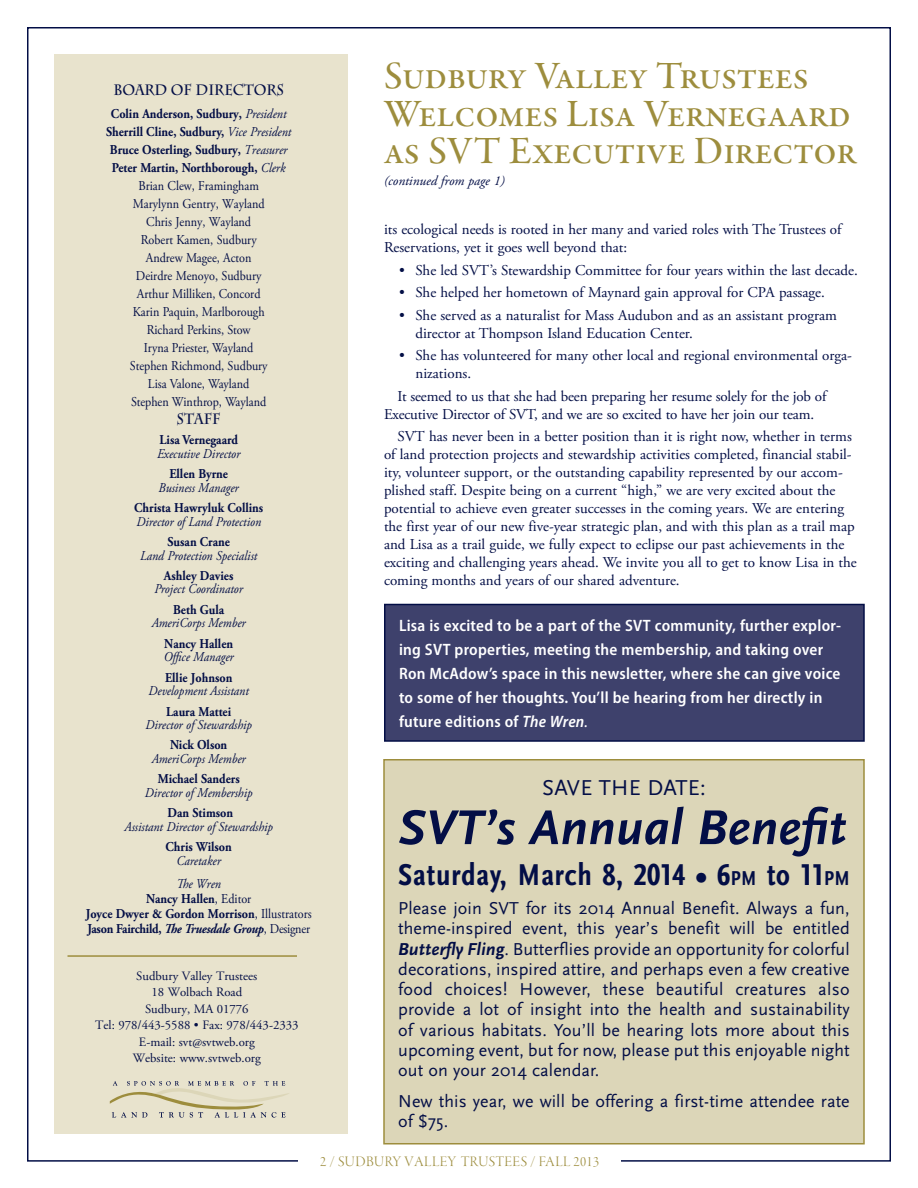
<style>
.page{position:relative;width:918px;height:1188px;background:#fff}
.page>*{position:absolute;margin:0;border:0;box-sizing:border-box;transform-origin:0 0}
.t1{font:italic 700 51px "Scala Sans Pro";letter-spacing:.005em;color:#030e46}
.t2{font:39px/37.5px "Garamond Premr Pro Med Subh";letter-spacing:.01em;color:#9d8d3d}
.t3{font:700 condensed 31.5px "Scala Sans Pro";letter-spacing:.025em;color:#030e46}
.t4{font:22.5px "Scala Sans Pro";letter-spacing:.01em;color:#030e46}
.t5{font:18px/20.2px "Scala Sans Pro";letter-spacing:.005em;color:#030e46;text-align:justify}
.t6{font:600 semi-condensed 16.5px/23.9px "Myriad Pro";letter-spacing:.015em;color:#fff}
.t7{font:15px/18px "Adobe Garamond Pro";color:#030e46}
.t8{font:15px "Garamond Premr Pro Lt Disp";letter-spacing:.025em;color:#9d8d3d}
.t9{font:700 15px "Charlemagne Std";color:#030e46;scale:.9 1}
.t10{font:13.5px/18px "Adobe Garamond Pro";color:#030e46;text-align:center;scale:.9 1}
.t11{font:700 13.5px/15px "Adobe Garamond Pro";color:#030e46;text-align:center;scale:.9 1}
.t12{font:italic 13.5px/23.4px "Adobe Garamond Pro";color:#030e46;scale:.9 1}
.t13{font:italic 13.5px "Adobe Garamond Pro";color:#030e46}
.t14{font:12.75px/16.5px "Adobe Garamond Pro";color:#030e46;text-align:center}
.s1{font-weight:700}
.s2{font-style:italic}
.s3{font-weight:400}
.s4{font-weight:400;font-style:italic;font-stretch:normal}
.s5{font-size:21px}
.s6{font-weight:700;font-style:italic}
</style>
<div class="page">
<div style="left:54px;top:54px;width:294px;height:1080px;background:#e8e3cd"></div>
<svg style="left:109px;top:1081px;width:180px;height:37px"></svg>
<hr style="left:68px;top:955px;width:229px;height:2px;background:#9d8d3d">
<div style="left:385px;top:604px;width:479px;height:137px;background:#3e416c"></div>
<div style="left:384px;top:604px;width:481px;height:138px;border:2px solid #030e46"></div>
<div style="left:384px;top:760px;width:480px;height:384px;background:#dcd6b8"></div>
<div style="left:383px;top:759px;width:482px;height:385px;border:2px solid #9d8d3d"></div>
<p class="t9" style="left:113px;top:81px;width:191px">BOARD OF DIRECTORS</p>
<p class="t10" style="left:106px;top:105px;width:207px"><span class="s1">Colin Anderson, Sudbury,</span> <span class="s2">President<br></span><span class="s1">Sherrill Cline, Sudbury,</span> <span class="s2">Vice President<br></span><span class="s1">Bruce Osterling, Sudbury,</span> <span class="s2">Treasurer<br></span><span class="s1">Peter Martin, Northborough,</span> <span class="s2">Clerk<br></span>Brian Clew, Framingham<br>Marylynn Gentry, Wayland<br>Chris Jenny, Wayland<br>Robert Kamen, Sudbury<br>Andrew Magee, Acton<br>Deirdre Menoyo, Sudbury<br>Arthur Milliken, Concord<br>Karin Paquin, Marlborough<br>Richard Perkins, Stow<br>Iryna Priester, Wayland<br>Stephen Richmond, Sudbury<br>Lisa Valone, Wayland<br>Stephen Winthrop, Wayland</p>
<p class="t9" style="left:177px;top:410px;width:51px">STAFF</p>
<p class="t11" style="left:160px;top:433px;width:89px">Lisa Vernegaard</p>
<p class="t12" style="left:157px;top:442px;width:94px">Executive Director</p>
<p class="t11" style="left:169px;top:467px;width:67px">Ellen Byrne</p>
<p class="t12" style="left:159px;top:476px;width:91px">Business Manager</p>
<p class="t11" style="left:134px;top:501px;width:145px">Christa Hawryluk Collins</p>
<p class="t12" style="left:136px;top:510px;width:140px">Director of Land Protection</p>
<p class="t11" style="left:168px;top:535px;width:71px">Susan Crane</p>
<p class="t12" style="left:140px;top:544px;width:132px">Land Protection Specialist</p>
<p class="t11" style="left:164px;top:568px;width:79px">Ashley Davies</p>
<p class="t12" style="left:155px;top:578px;width:100px">Project Coordinator</p>
<p class="t11" style="left:173px;top:602px;width:58px">Beth Gula</p>
<p class="t12" style="left:152px;top:612px;width:106px">AmeriCorps Member</p>
<p class="t11" style="left:164px;top:636px;width:78px">Nancy Hallen</p>
<p class="t12" style="left:164px;top:646px;width:79px">Office Manager</p>
<p class="t11" style="left:165px;top:670px;width:76px">Ellie Johnson</p>
<p class="t12" style="left:149px;top:680px;width:113px">Development Assistant</p>
<p class="t11" style="left:166px;top:704px;width:74px">Laura Mattei</p>
<p class="t12" style="left:145px;top:713px;width:120px">Director of Stewardship</p>
<p class="t11" style="left:170px;top:738px;width:65px">Nick Olson</p>
<p class="t12" style="left:152px;top:747px;width:106px">AmeriCorps Member</p>
<p class="t11" style="left:158px;top:772px;width:93px">Michael Sanders</p>
<p class="t12" style="left:145px;top:781px;width:121px">Director of Membership</p>
<p class="t11" style="left:168px;top:806px;width:74px">Dan Stimson</p>
<p class="t12" style="left:125px;top:815px;width:166px">Assistant Director of Stewardship</p>
<p class="t11" style="left:166px;top:840px;width:75px">Chris Wilson</p>
<p class="t12" style="left:176px;top:849px;width:51px">Caretaker<br>The Wren</p>
<p class="t11" style="left:86px;top:892px;width:253px">Nancy Hallen<span class="s3">, Editor<br></span>Joyce Dwyer &amp; Gordon Morrison<span class="s3">, Illustrators<br></span>Jason Fairchild, <span class="s2">The Truesdale Group</span><span class="s3">, Designer</span></p>
<p class="t14" style="left:95px;top:968px;width:205px">Sudbury Valley Trustees<br>18 Wolbach Road<br>Sudbury, MA 01776<br>Tel: 978/443-5588 • Fax: 978/443-2333<br>E-mail: svt@svtweb.org<br>Website: www.svtweb.org</p>
<h2 class="t2" style="left:384px;top:59px;width:474px">Sudbury Valley Trustees<br>Welcomes Lisa Vernegaard as SVT Executive Director</h2>
<p class="t13" style="left:384px;top:172px;width:122px">(continued from page 1)</p>
<p class="t7" style="left:384px;top:221px;width:459px">its ecological needs is rooted in her many and varied roles with The Trustees of<br>Reservations, yet it goes well beyond that:</p>
<p class="t7" style="left:399px;top:261px;width:460px">• She led SVT’s Stewardship Committee for four years within the last decade.</p>
<p class="t7" style="left:399px;top:284px;width:427px">• She helped her hometown of Maynard gain approval for CPA passage.</p>
<p class="t7" style="left:416px;top:306px;width:423px;text-indent:-16px">• She served as a naturalist for Mass Audubon and as an assistant program director at Thompson Island Education Center.</p>
<p class="t7" style="left:416px;top:347px;width:438px;text-indent:-16px">• She has volunteered for many other local and regional environmental orga&shy;nizations.</p>
<p class="t7" style="left:384px;top:387px;width:444px;text-indent:14px">It seemed to us that she had been preparing her resume solely for the job of<br>Executive Director of SVT, and we are so excited to have her join our team.</p>
<p class="t7" style="left:384px;top:428px;width:474px;text-indent:14px">SVT has never been in a better position than it is right now, whether in terms of land protection projects and stewardship activities completed, financial stabil&shy;ity, volunteer support, or the outstanding capability represented by our accom&shy;plished staff. Despite being on a current “high,” we are very excited about the potential to achieve even greater successes in the coming years. We are entering the first year of our new five-year strategic plan, and with this plan as a trail map and Lisa as a trail guide, we fully expect to eclipse our past achievements in the exciting and challenging years ahead. We invite you all to get to know Lisa in the coming months and years of our shared adventure.</p>
<p class="t6" style="left:399px;top:613px;width:444px">Lisa is excited to be a part of the SVT community, further explor&shy;ing SVT properties, meeting the membership, and taking over Ron McAdow’s space in this newsletter, where she can give voice to some of her thoughts. You’ll be hearing from her directly in future editions of <span class="s2">The Wren</span><span class="s4">.</span></p>
<h3 class="t4" style="left:542px;top:774px;width:165px">Save The Date:</h3>
<h1 class="t1" style="left:398px;top:797px;width:450px">SVT’s Annual Benefit</h1>
<h3 class="t3" style="left:398px;top:856px;width:453px">Saturday, March 8, 2014 • 6<span class="s5">PM</span> to 11<span class="s5">PM</span></h3>
<p class="t5" style="left:398px;top:898px;width:453px">Please join SVT for its 2014 Annual Benefit. Always a fun, theme-inspired event, this year’s benefit will be entitled <span class="s6">Butterfly Fling</span>. Butterflies provide an opportunity for colorful decorations, inspired attire, and perhaps even a few creative food choices! H owever, these beautiful creatures also provide a lot of insight into the health and sustainability of various habitats. You’ll be hearing lots more about this upcoming event, but for now, please put this enjoyable night out on your 2014 calendar.</p>
<p class="t5" style="left:398px;top:1091px;width:453px">New this year, we will be offering a first-time attendee rate of $75.</p>
<p class="t8" style="left:320px;top:1154px;width:280px">2 / SUDBURY VALLEY TRUSTEES / FALL 2013</p>
</div>
